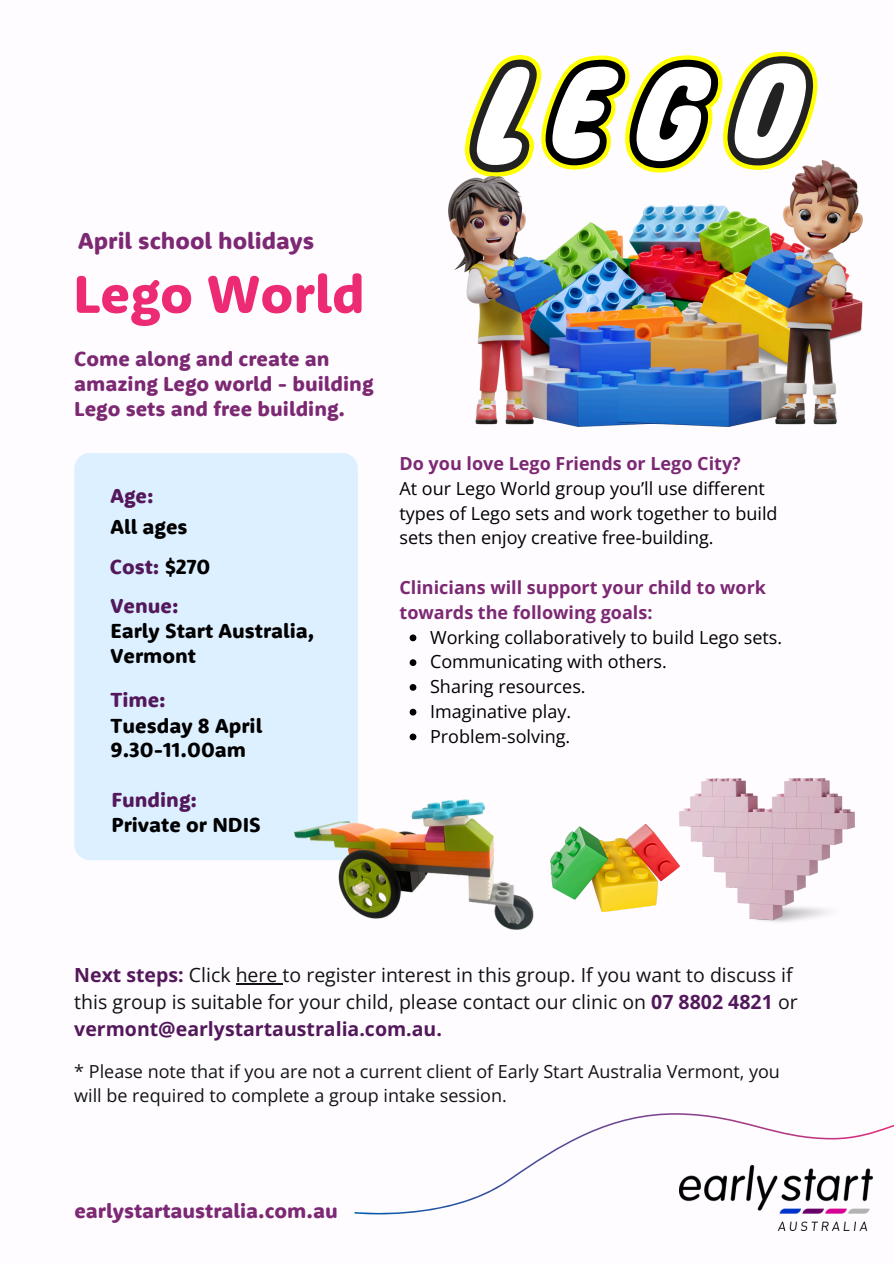
<style>
.page{position:relative;width:894px;height:1264px;background:#fff}
.page>*{position:absolute;margin:0;border:0;box-sizing:border-box;transform-origin:0 0}
.t1{font:800 54.6px "Rooney Sans";color:#ed2b74}
.t2{font:800 24px "Rooney Sans";color:#7c2873}
.t3{font:800 21px/24.8px "Rooney Sans";color:#7c2873}
.t4{font:800 21px/24.8px "Rooney Sans";color:#000}
.t5{font:800 21px "Rooney Sans";color:#53185b}
.t6{font:19.5px/27px "Open Sans";color:#131313}
.t7{font:18px/24.8px "Open Sans";color:#000}
.t8{font:18px/24.8px "Open Sans";color:#131313}
.t9{font:700 18px/24.8px "Open Sans";color:#7c2873}
.s1{color:#000}
.s2{font-weight:700;color:#53185b}
</style>
<div class="page">
<img style="left:778px;top:1221px;width:90px;height:9px">
<svg style="left:354px;top:1113px;width:539px;height:101px"></svg>
<div style="left:74px;top:453px;width:284px;height:407px;background:#ddf0ff"></div>
<svg style="left:465px;top:52px;width:352px;height:125px"></svg>
<img style="left:679px;top:778px;width:175px;height:145px">
<img style="left:448px;top:177px;width:170px;height:250px">
<img style="left:618px;top:160px;width:244px;height:267px">
<img style="left:550px;top:824px;width:128px;height:88px">
<img style="left:294px;top:799px;width:239px;height:130px">
<hr style="left:235px;top:983px;width:42px;height:1px;background:#131313">
<svg style="left:409px;top:634px;width:7px;height:7px"></svg>
<svg style="left:409px;top:659px;width:7px;height:7px"></svg>
<svg style="left:409px;top:684px;width:7px;height:6px"></svg>
<svg style="left:409px;top:708px;width:7px;height:7px"></svg>
<svg style="left:409px;top:733px;width:7px;height:7px"></svg>
<h3 class="t2" style="left:78px;top:225px;width:237px">April school holidays</h3>
<h2 class="t1" style="left:73px;top:258px;width:293px">Lego World</h2>
<p class="t3" style="left:74px;top:346px;width:300px">Come along and create an amazing Lego world - building<br>Lego sets and free building.</p>
<p class="t5" style="left:110px;top:482px;width:45px">Age:</p>
<p class="t4" style="left:110px;top:513px;width:79px">All ages</p>
<p class="t5" style="left:110px;top:552px;width:102px">Cost: <span class="s1">$270</span></p>
<p class="t5" style="left:110px;top:592px;width:70px">Venue:</p>
<p class="t4" style="left:110px;top:617px;width:205px">Early Start Australia,<br>Vermont</p>
<p class="t5" style="left:110px;top:686px;width:57px">Time:</p>
<h3 class="t4" style="left:110px;top:712px;width:153px">Tuesday 8 April<br>9.30-11.00am</h3>
<h3 class="t5" style="left:111px;top:786px;width:87px">Funding:</h3>
<h3 class="t4" style="left:111px;top:811px;width:151px">Private or NDIS</h3>
<h3 class="t9" style="left:399px;top:451px;width:343px">Do you love Lego Friends or Lego City?</h3>
<h3 class="t7" style="left:399px;top:475px;width:379px">At our Lego World group you’ll use different types of Lego sets and work together to build sets then enjoy creative free-building.</h3>
<h3 class="t9" style="left:399px;top:574px;width:368px">Clinicians will support your child to work towards the following goals:</h3>
<h3 class="t7" style="left:430px;top:624px;width:353px">Working collaboratively to build Lego sets.</h3>
<h3 class="t7" style="left:430px;top:649px;width:238px">Communicating with others.</h3>
<p class="t7" style="left:430px;top:673px;width:157px">Sharing resources.</p>
<p class="t7" style="left:430px;top:698px;width:142px">Imaginative play.</p>
<h5 class="t7" style="left:430px;top:723px;width:141px">Problem-solving.</h5>
<h3 class="t6" style="left:74px;top:961px;width:724px"><span class="s2">Next steps:</span> Click here to register interest in this group. If you want to discuss if this group is suitable for your child, please contact our clinic on <span class="s2">07 8802 4821</span> or <span class="s2">vermont@earlystartaustralia.com.au.</span></h3>
<p class="t8" style="left:74px;top:1058px;width:707px">* Please note that if you are not a current client of Early Start Australia Vermont, you will be required to complete a group intake session.</p>
<h1 class="t3" style="left:74px;top:1198px;width:265px">earlystartaustralia.com.au</h1>
</div>
